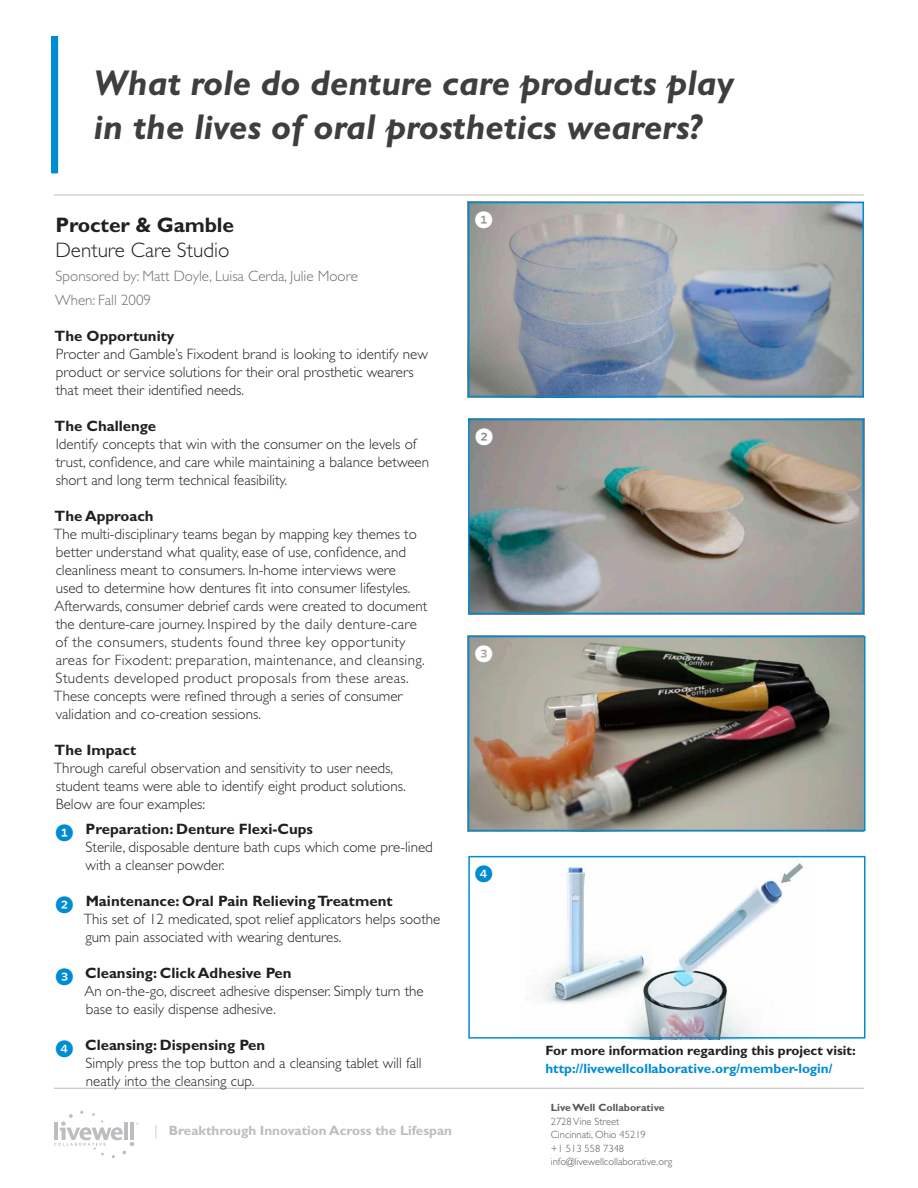
<style>
.page{position:relative;width:918px;height:1188px;background:#fff}
.page>*{position:absolute;margin:0;border:0;box-sizing:border-box;transform-origin:0 0}
.t1{font:italic 700 36px/43.2px "Gill Sans Std";color:#3e3e3f}
.t2{font:300 21px/25.5px "Gill Sans Std";color:#231f20}
.t3{font:18px "Whitney Index Black Round Bd";color:#008cd2}
.t4{font:18px "Whitney Index Black Round Bd";color:#fff}
.t5{font:300 15px/18px "Gill Sans Std";color:#231f20}
.t6{font:700 15px "Gill Sans Std";color:#231f20}
.t7{font:300 15px "Gill Sans Std";color:#6c6d70}
.t8{font:700 13.5px/18px "Gill Sans Std";color:#008cd2}
.t9{font:700 13.5px "Gill Sans Std";color:#bcbdc0}
.t10{font:300 10.5px/13.5px "Gill Sans Std";color:#57585a}
.t11{font:700 10.5px "Gill Sans Std";color:#57585a}
.s1{font-weight:700}
.s2{font-weight:300}
.s3{color:#231f20}
</style>
<div class="page">
<hr style="left:54px;top:1088px;width:810px;height:1px;background:#bcbdc0">
<svg style="left:54px;top:1111px;width:85px;height:47px"></svg>
<div style="left:51px;top:36px;width:6px;height:137px;background:#008cd2"></div>
<hr style="left:54px;top:195px;width:810px;height:1px;background:#bcbdc0">
<img style="left:471px;top:205px;width:390px;height:189px">
<img style="left:471px;top:422px;width:390px;height:189px">
<img style="left:471px;top:639px;width:392px;height:189px">
<div style="left:52px;top:36px;width:6px;height:137px;background:#008cd2"></div>
<div style="left:468px;top:202px;width:396px;height:195px;border:2px solid #008cd1"></div>
<div style="left:468px;top:419px;width:396px;height:195px;border:2px solid #008cd1"></div>
<img style="left:542px;top:863px;width:261px;height:177px">
<div style="left:468px;top:856px;width:398px;height:183px;border:2px solid #008cd1"></div>
<div style="left:468px;top:636px;width:398px;height:195px;border:2px solid #008cd1"></div>
<p class="t1" style="left:94px;top:62px;width:642px">What role do denture care products play in the lives of oral prosthetics wearers?</p>
<p class="t2" style="left:55px;top:212px;width:180px"><span class="s1">Procter &amp; Gamble<br></span>Denture Care Studio</p>
<p class="t7" style="left:56px;top:267px;width:304px">Sponsored by: Matt Doyle, Luisa Cerda, Julie Moore</p>
<p class="t7" style="left:55px;top:291px;width:97px">When: Fall 2009</p>
<p class="t5" style="left:55px;top:327px;width:375px"><span class="s1">The Opportunity<br></span>Procter and Gamble’s Fixodent brand is looking to identify new product or service solutions for their oral prosthetic wearers that meet their identified needs.</p>
<p class="t5" style="left:55px;top:417px;width:376px"><span class="s1">The Challenge<br></span>Identify concepts that win with the consumer on the levels of trust, confidence, and care while maintaining a balance between short and long term technical feasibility.</p>
<p class="t6" style="left:55px;top:507px;width:101px">The Approach</p>
<p class="t5" style="left:54px;top:525px;width:375px">The multi-disciplinary teams began by mapping key themes to better understand what quality, ease of use, confidence, and cleanliness meant to consumers. In-home interviews were<br>used to determine how dentures fit into consumer lifestyles.<br>Afterwards, consumer debrief cards were created to document the denture-care journey. Inspired by the daily denture-care of the consumers, students found three key opportunity areas for Fixodent: preparation, maintenance, and cleansing.<br>Students developed product proposals from these areas.<br>These concepts were refined through a series of consumer validation and co-creation sessions.</p>
<p class="t5" style="left:54px;top:741px;width:353px"><span class="s1">The Impact<br></span>Through careful observation and sensitivity to user needs, student teams were able to identify eight product solutions.<br>Below are four examples:</p>
<p class="t6" style="left:86px;top:820px;width:229px">Preparation: Denture Flexi-Cups</p>
<p class="t5" style="left:86px;top:838px;width:349px">Sterile, disposable denture bath cups which come pre-lined with a cleanser powder.</p>
<p class="t5" style="left:84px;top:892px;width:358px"><span class="s1">Maintenance: Oral Pain Relieving Treatment<br></span>This set of 12 medicated, spot relief applicators helps soothe gum pain associated with wearing dentures.</p>
<p class="t5" style="left:84px;top:964px;width:341px"><span class="s1">Cleansing: Click Adhesive Pen<br></span>An on-the-go, discreet adhesive dispenser. Simply turn the base to easily dispense adhesive.</p>
<p class="t6" style="left:85px;top:1036px;width:182px">Cleansing: Dispensing Pen</p>
<p class="t5" style="left:86px;top:1054px;width:338px">Simply press the top button and a cleansing tablet will fall neatly into the cleansing cup.</p>
<p class="t3" style="left:56px;top:824px;width:20px">1</p>
<p class="t3" style="left:56px;top:896px;width:20px">2</p>
<p class="t3" style="left:56px;top:968px;width:20px">3</p>
<p class="t3" style="left:56px;top:1040px;width:20px">4</p>
<p class="t9" style="left:155px;top:1123px;width:299px"><span class="s2">|</span> Breakthrough Innovation Across the Lifespan</p>
<p class="t4" style="left:475px;top:211px;width:20px">1</p>
<p class="t4" style="left:475px;top:428px;width:20px">2</p>
<p class="t4" style="left:475px;top:645px;width:20px">3</p>
<p class="t3" style="left:475px;top:865px;width:20px">4</p>
<p class="t8" style="left:545px;top:1041px;width:312px"><span class="s3">For more information regarding this project visit: </span>http://livewellcollaborative.org/member-login/</p>
<p class="t11" style="left:551px;top:1101px;width:115px">Live Well Collaborative</p>
<p class="t10" style="left:551px;top:1114px;width:123px">2728 Vine Street<br>Cincinnati, Ohio 45219<br>+1 513 558 7348 info@livewellcollaborative.org</p>
</div>
